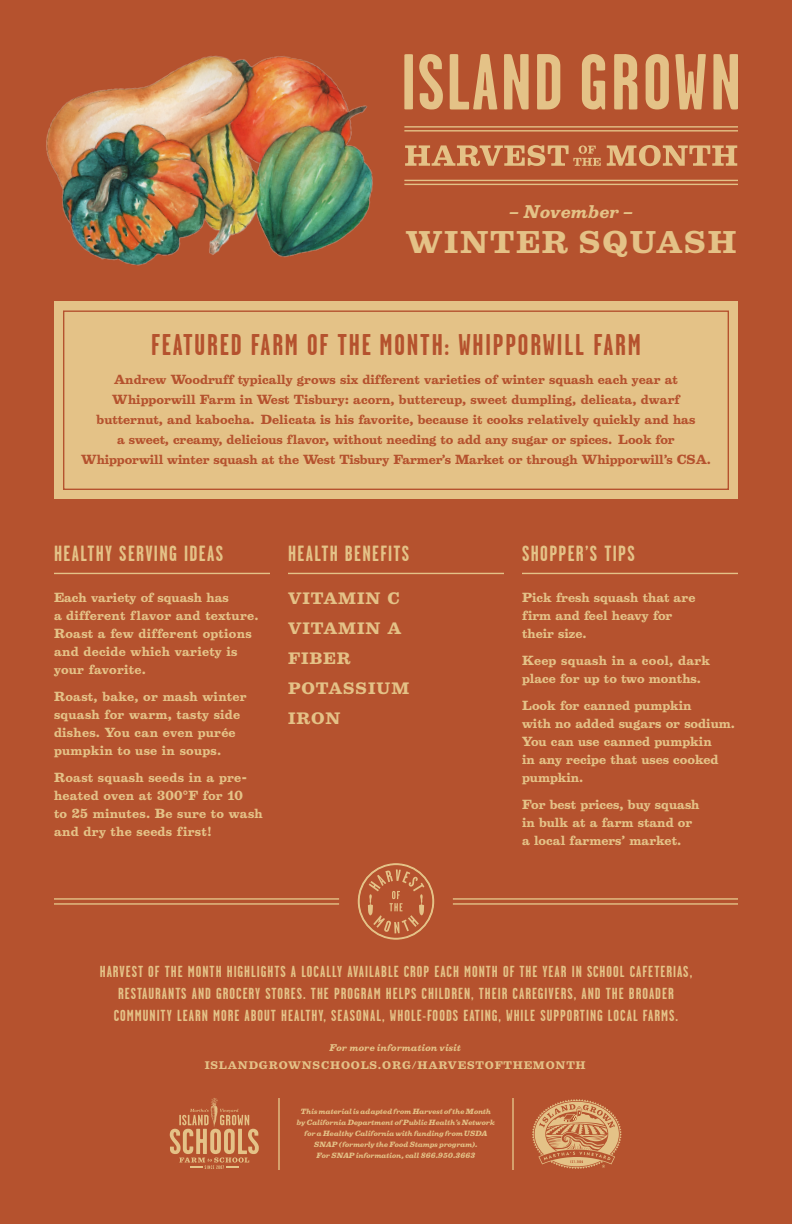
<style>
.page{position:relative;width:792px;height:1224px;background:#b5522e}
.page>*{position:absolute;margin:0;border:0;box-sizing:border-box;transform-origin:0 0}
.t1{font:700 30px "Garage Gothic";letter-spacing:.06em;color:#b5522e}
.t2{font:700 28.5px "Belizio";letter-spacing:.06em;color:#e4c287}
.t3{font:700 22px "Garage Gothic";letter-spacing:.06em;color:#e4c287}
.t4{font:italic 700 17px "Belizio";letter-spacing:.02em;color:#e4c287}
.t5{font:700 16px/22px "Garage Gothic";letter-spacing:.06em;color:#e4c287;text-align:center}
.t6{font:700 15px "Belizio";letter-spacing:.06em;color:#e4c287}
.t7{font:700 12px/18px "Belizio";letter-spacing:.01em;color:#e4c287}
.t8{font:700 12px/20px "Belizio";color:#b5522e;text-align:center}
.t9{font:700 10px "Belizio";letter-spacing:.08em;color:#e4c287}
.t10{font:italic 700 9px "Belizio";letter-spacing:.02em;color:#e4c287}
.t11{font:italic 700 7px/11px "Belizio";color:#e4c287;text-align:center}
</style>
<div class="page">
<div style="left:54px;top:302px;width:684px;height:197px;background:#e4c287"></div>
<svg style="left:170px;top:1098px;width:89px;height:71px"></svg>
<svg style="left:532px;top:1099px;width:90px;height:70px"></svg>
<hr style="left:512px;top:1098px;width:2px;height:72px;background:#e4c287">
<hr style="left:278px;top:1098px;width:2px;height:72px;background:#e4c287">
<hr style="left:54px;top:573px;width:216px;height:1px;background:#e4c287">
<hr style="left:288px;top:573px;width:216px;height:1px;background:#e4c287">
<div style="left:63px;top:311px;width:666px;height:179px;border:1px solid #b5522e"></div>
<img style="left:46px;top:55px;width:354px;height:262px">
<hr style="left:54px;top:898px;width:285px;height:2px;background:#e4c287">
<hr style="left:54px;top:903px;width:285px;height:2px;background:#e4c287">
<hr style="left:453px;top:898px;width:285px;height:2px;background:#e4c287">
<hr style="left:453px;top:903px;width:285px;height:2px;background:#e4c287">
<svg style="left:358px;top:863px;width:76px;height:77px"></svg>
<svg style="left:404px;top:54px;width:9px;height:55px"></svg>
<svg style="left:419px;top:54px;width:24px;height:56px"></svg>
<svg style="left:450px;top:54px;width:47px;height:56px"></svg>
<svg style="left:504px;top:54px;width:25px;height:56px"></svg>
<svg style="left:537px;top:54px;width:23px;height:56px"></svg>
<svg style="left:582px;top:54px;width:23px;height:56px"></svg>
<svg style="left:614px;top:54px;width:23px;height:56px"></svg>
<svg style="left:646px;top:54px;width:23px;height:56px"></svg>
<svg style="left:675px;top:54px;width:31px;height:56px"></svg>
<svg style="left:713px;top:54px;width:25px;height:56px"></svg>
<svg style="left:405px;top:145px;width:332px;height:21px"></svg>
<hr style="left:404px;top:126px;width:334px;height:2px;background:#e4c287">
<hr style="left:404px;top:130px;width:334px;height:2px;background:#e4c287">
<hr style="left:404px;top:180px;width:334px;height:1px;background:#e4c287">
<hr style="left:404px;top:184px;width:334px;height:1px;background:#e4c287">
<hr style="left:522px;top:573px;width:216px;height:1px;background:#e4c287">
<p class="t4" style="left:508px;top:202px;width:128px">– November –</p>
<p class="t2" style="left:406px;top:224px;width:332px">WINTER SQUASH</p>
<p class="t1" style="left:151px;top:329px;width:491px">FEATURED FARM OF THE MONTH: WHIPPORWILL FARM</p>
<p class="t8" style="left:81px;top:369px;width:631px">Andrew Woodruff typically grows six different varieties of winter squash each year at Whipporwill Farm in West Tisbury: acorn, buttercup, sweet dumpling, delicata, dwarf butternut, and kabocha. Delicata is his favorite, because it cooks relatively quickly and has<br>a sweet, creamy, delicious flavor, without needing to add any sugar or spices. Look for Whipporwill winter squash at the West Tisbury Farmer’s Market or through Whipporwill’s CSA.</p>
<p class="t3" style="left:54px;top:542px;width:171px">HEALTHY SERVING IDEAS</p>
<p class="t7" style="left:54px;top:588px;width:206px">Each variety of squash has<br>a different flavor and texture.<br>Roast a few different options and decide which variety is your favorite.</p>
<p class="t7" style="left:54px;top:687px;width:194px">Roast, bake, or mash winter squash for warm, tasty side dishes. You can even purée pumpkin to use in soups.</p>
<p class="t7" style="left:54px;top:768px;width:210px">Roast squash seeds in a pre&shy;heated oven at 300°F for 10<br>to 25 minutes. Be sure to wash and dry the seeds first!</p>
<p class="t3" style="left:288px;top:542px;width:123px">HEALTH BENEFITS</p>
<p class="t6" style="left:288px;top:588px;width:113px">VITAMIN C</p>
<p class="t6" style="left:288px;top:618px;width:115px">VITAMIN A</p>
<p class="t6" style="left:288px;top:648px;width:64px">FIBER</p>
<p class="t6" style="left:288px;top:678px;width:123px">POTASSIUM</p>
<p class="t6" style="left:288px;top:708px;width:54px">IRON</p>
<p class="t3" style="left:522px;top:542px;width:114px">SHOPPER’S TIPS</p>
<p class="t7" style="left:522px;top:588px;width:175px">Pick fresh squash that are firm and feel heavy for their size.</p>
<p class="t7" style="left:522px;top:651px;width:190px">Keep squash in a cool, dark place for up to two months.</p>
<p class="t7" style="left:522px;top:696px;width:215px">Look for canned pumpkin<br>with no added sugars or sodium.<br>You can use canned pumpkin<br>in any recipe that uses cooked pumpkin.</p>
<p class="t7" style="left:522px;top:795px;width:179px">For best prices, buy squash in bulk at a farm stand or a local farmers’ market.</p>
<p class="t5" style="left:100px;top:961px;width:594px">HARVEST OF THE MONTH HIGHLIGHTS A LOCALLY AVAILABLE CROP EACH MONTH OF THE YEAR IN SCHOOL CAFETERIAS,<br>RESTAURANTS AND GROCERY STORES. THE PROGRAM HELPS CHILDREN, THEIR CAREGIVERS, AND THE BROADER<br>COMMUNITY LEARN MORE ABOUT HEALTHY, SEASONAL, WHOLE-FOODS EATING, WHILE SUPPORTING LOCAL FARMS.</p>
<p class="t10" style="left:329px;top:1043px;width:133px">For more information visit</p>
<p class="t9" style="left:205px;top:1059px;width:383px">ISLANDGROWNSCHOOLS.ORG/HARVESTOFTHEMONTH</p>
<p class="t11" style="left:297px;top:1106px;width:200px">This material is adapted from Harvest of the Month by California Department of Public Health’s Network for a Healthy California with funding from USDA SNAP (formerly the Food Stamps program).<br>For SNAP information, call 866.950.3663</p>
</div>
